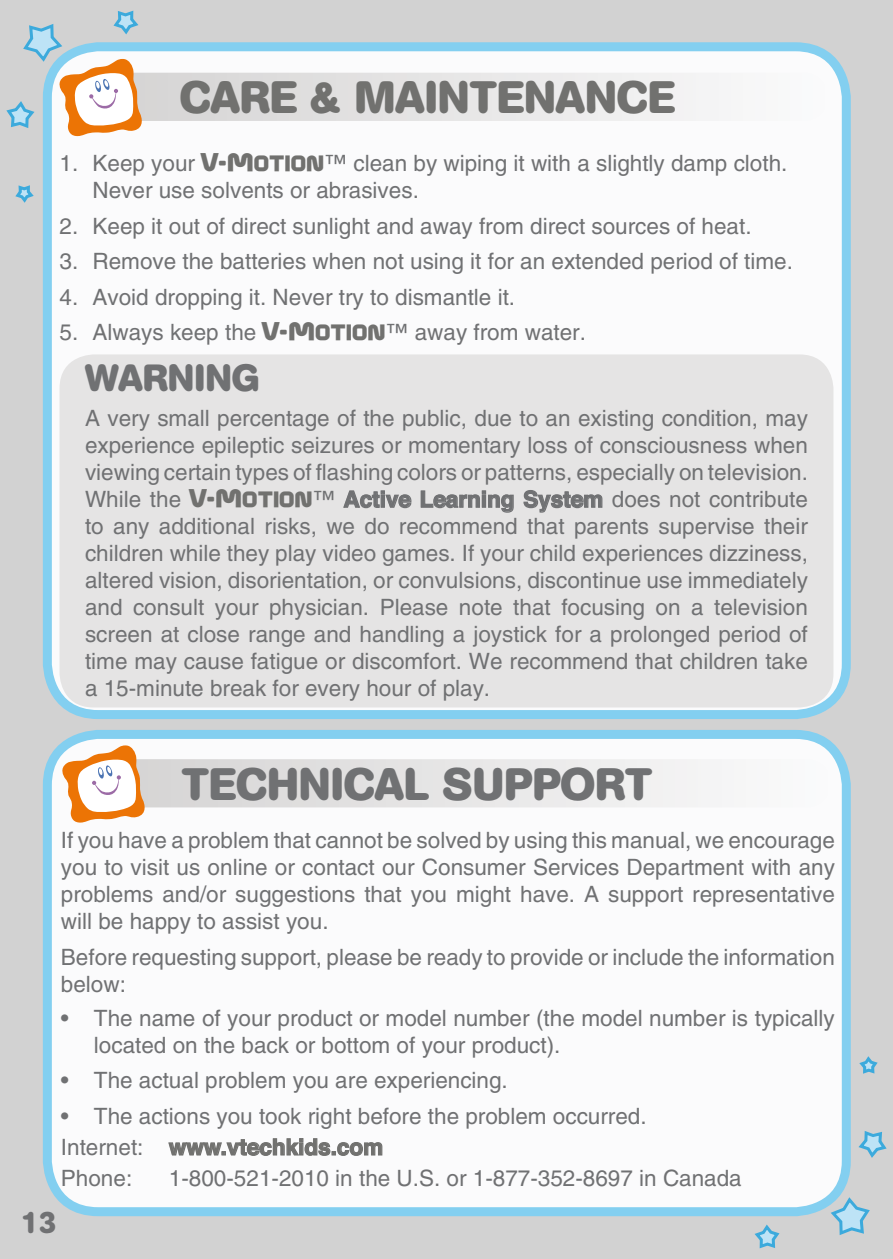
<style>
.page{position:relative;width:893px;height:1259px;background:#d2d2d2}
.page>*{position:absolute;margin:0;border:0;box-sizing:border-box;transform-origin:0 0}
.t1{font:700 45px "AG Book Rounded";color:#71716f}
.t2{font:700 45px "AG Book Rounded";color:#707173}
.t3{font:700 37.5px "AG Book Rounded";color:#707173}
.t4{font:700 30px "AG Book Rounded";color:#707173}
.t5{font:22.5px/27px "Helvetica";color:#707173}
.s1{font-family:"Mathmos Original";color:#71716f}
.s2{font-family:"Mathmos Original";font-size:19.5px;color:#71716f}
.s3{font-weight:700}
.s4{font-weight:700;color:#71716f}
</style>
<div class="page">
<svg style="left:15px;top:185px;width:19px;height:18px"></svg>
<svg style="left:828px;top:1194px;width:42px;height:41px"></svg>
<svg style="left:858px;top:1131px;width:29px;height:27px"></svg>
<svg style="left:754px;top:1224px;width:26px;height:25px"></svg>
<svg style="left:859px;top:1056px;width:19px;height:18px"></svg>
<div style="left:47px;top:734px;width:799px;height:477px;background:#fbfbfc;border-radius:51px"></div>
<div style="left:43px;top:730px;width:808px;height:486px;border:9px solid #83cff0;border-radius:51px"></div>
<div style="left:47px;top:47px;width:799px;height:667px;background:#fbfbfc;border-radius:51px"></div>
<div style="left:43px;top:42px;width:808px;height:677px;border:9px solid #83cff0;border-radius:51px"></div>
<div style="left:60px;top:354px;width:773px;height:353px;background:#e5e4e4;border-radius:34px"></div>
<svg style="left:343px;top:490px;width:69px;height:19px"></svg>
<svg style="left:420px;top:490px;width:94px;height:23px"></svg>
<svg style="left:523px;top:490px;width:80px;height:23px"></svg>
<svg style="left:168px;top:1138px;width:215px;height:18px"></svg>
<div style="left:77px;top:73px;width:751px;height:48px;background:linear-gradient(to right,#d3d1d1,#fbfbfb);border-radius:24px"></div>
<svg style="left:6px;top:10px;width:139px;height:126px"></svg>
<div style="left:79px;top:759px;width:751px;height:48px;background:linear-gradient(to right,#d3d1d1,#fbfbfb);border-radius:24px"></div>
<svg style="left:59px;top:745px;width:89px;height:78px"></svg>
<h1 class="t1" style="left:180px;top:72px;width:497px">CARE &amp; MAINTENANCE</h1>
<p class="t5" style="left:93px;top:150px;width:696px;text-indent:-33px">1. Keep your <span class="s1">V</span><sup>.</sup><span class="s1">M</span><span class="s2">OTION</span>™ clean by wiping it with a slightly damp cloth.<br>Never use solvents or abrasives.</p>
<p class="t5" style="left:60px;top:212px;width:694px">2. Keep it out of direct sunlight and away from direct sources of heat.</p>
<p class="t5" style="left:60px;top:248px;width:735px">3. Remove the batteries when not using it for an extended period of time.</p>
<p class="t5" style="left:60px;top:283px;width:457px">4. Avoid dropping it. Never try to dismantle it.</p>
<p class="t5" style="left:60px;top:319px;width:528px">5. Always keep the <span class="s1">V</span><sup>.</sup><span class="s1">M</span><span class="s2">OTION</span>™ away from water.</p>
<h2 class="t3" style="left:85px;top:356px;width:177px">WARNING</h2>
<p class="t5" style="left:85px;top:405px;width:724px;text-align:justify">A very small percentage of the public, due to an existing condition, may experience epileptic seizures or momentary loss of consciousness when viewing certain types of flashing colors or patterns, especially on television.<br>While the <span class="s1">V</span><sup>.</sup><span class="s1">M</span><span class="s2">OTION</span>™ <span class="s3">Active Learning System</span> does not contribute to any additional risks, we do recommend that parents supervise their children while they play video games. If your child experiences dizziness, altered vision, disorientation, or convulsions, discontinue use immediately and consult your physician. Please note that focusing on a television screen at close range and handling a joystick for a prolonged period of time may cause fatigue or discomfort. We recommend that children take a 15-minute break for every hour of play.</p>
<h1 class="t2" style="left:182px;top:758px;width:472px">TECHNICAL SUPPORT</h1>
<p class="t5" style="left:61px;top:827px;width:775px;text-align:justify">If you have a problem that cannot be solved by using this manual, we encourage you to visit us online or contact our Consumer Services Department with any problems and/or suggestions that you might have. A support representative will be happy to assist you.</p>
<p class="t5" style="left:61px;top:943px;width:775px">Before requesting support, please be ready to provide or include the information below:</p>
<p class="t5" style="left:94px;top:1004px;width:742px;text-indent:-33px">• The name of your product or model number (the model number is typically located on the back or bottom of your product).</p>
<p class="t5" style="left:61px;top:1066px;width:448px">• The actual problem you are experiencing.</p>
<p class="t5" style="left:61px;top:1100px;width:587px;line-height:31.2px">• The actions you took right before the problem occurred.<br>Internet: <span class="s4">www.vtechkids.com<br></span>Phone:</p>
<p class="t5" style="left:169px;top:1164px;width:574px">1-800-521-2010 in the U.S. or 1-877-352-8697 in Canada</p>
<h3 class="t4" style="left:21px;top:1204px;width:35px">13</h3>
</div>
